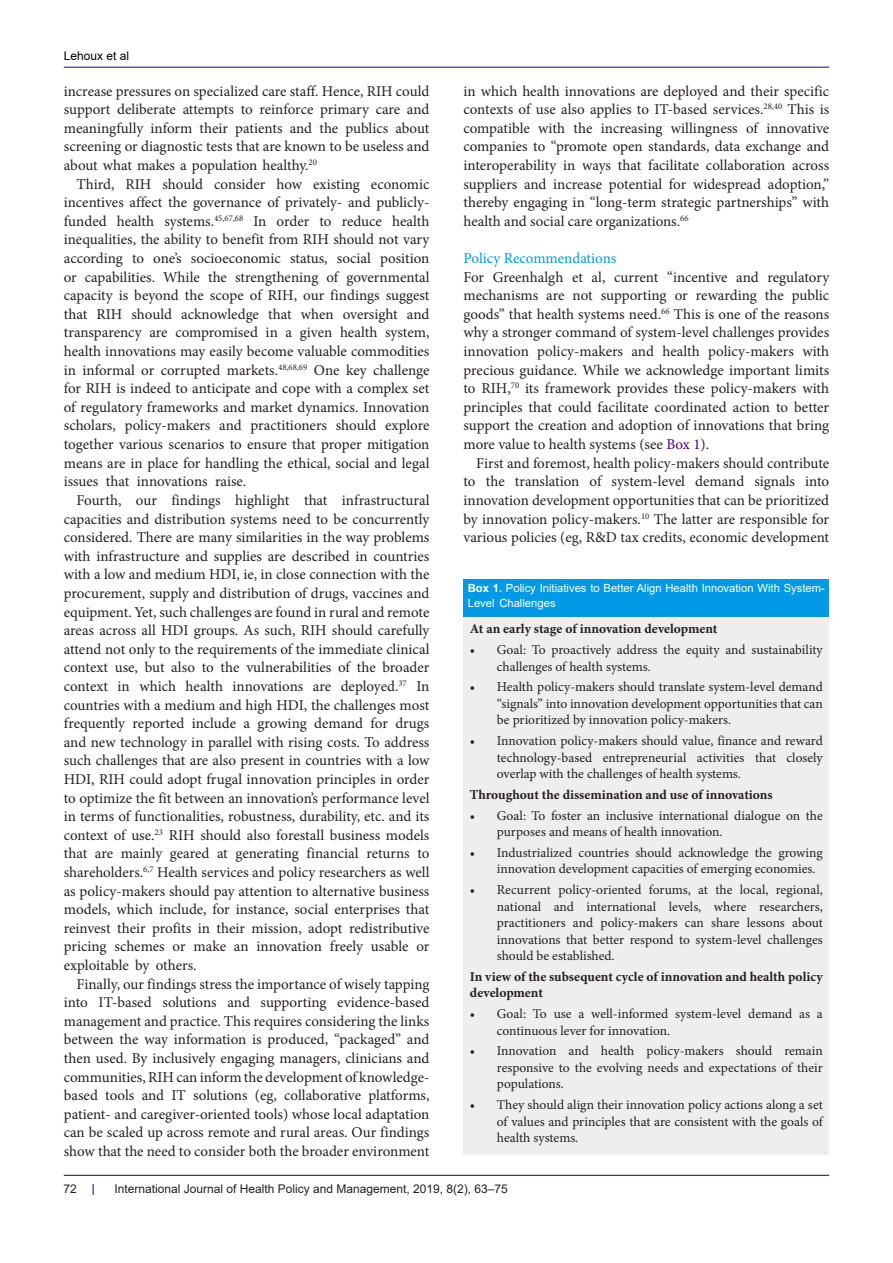
<style>
.page{position:relative;width:893px;height:1263px;background:#fff}
.page>*{position:absolute;margin:0;border:0;box-sizing:border-box;transform-origin:0 0}
.t1{font:15px/18.6px "Minion Pro";color:#231f20;text-align:justify}
.heading_3{font:15px "Minion Pro";color:#0099e5}
.t2{font:13.5px/16.5px "Minion Pro";color:#231f20;text-align:justify}
.t3{font:700 13.5px/16.5px "Minion Pro";color:#231f20}
.t4{font:12px "Arial";color:#231f20}
.t5{font:12px "Arial";color:#000001}
.t6{font:11.25px/15px "Arial";color:#fff}
.s1{color:#4b0082}
.s2{font-weight:700}
</style>
<div class="page">
<hr style="left:64px;top:67px;width:765px;height:1px;background:#190066">
<hr style="left:64px;top:1175px;width:765px;height:1px;background:#190066">
<div style="left:463px;top:617px;width:366px;height:538px;background:#eee"></div>
<div style="left:463px;top:580px;width:366px;height:37px;background:#0099e5"></div>
<p class="t5" style="left:64px;top:48px;width:67px">Lehoux et al</p>
<p class="t1" style="left:64px;top:82px;width:367px">increase pressures on specialized care staff. Hence, RIH could support deliberate attempts to reinforce primary care and meaningfully inform their patients and the publics about screening or diagnostic tests that are known to be useless and about what makes a population healthy.<sup>20</sup></p>
<p class="t1" style="left:64px;top:175px;width:367px;text-indent:13px">Third, RIH should consider how existing economic incentives affect the governance of privately- and publicly&shy;funded health systems.<sup>45,67,68</sup> In order to reduce health inequalities, the ability to benefit from RIH should not vary according to one’s socioeconomic status, social position or capabilities. While the strengthening of governmental capacity is beyond the scope of RIH, our findings suggest that RIH should acknowledge that when oversight and transparency are compromised in a given health system, health innovations may easily become valuable commodities in informal or corrupted markets.<sup>48,68,69</sup> One key challenge for RIH is indeed to anticipate and cope with a complex set of regulatory frameworks and market dynamics. Innovation scholars, policy-makers and practitioners should explore together various scenarios to ensure that proper mitigation means are in place for handling the ethical, social and legal issues that innovations raise.</p>
<p class="t1" style="left:64px;top:491px;width:367px;text-indent:13px">Fourth, our findings highlight that infrastructural capacities and distribution systems need to be concurrently considered. There are many similarities in the way problems with infrastructure and supplies are described in countries with a low and medium HDI, ie, in close connection with the procurement, supply and distribution of drugs, vaccines and equipment. Yet, such challenges are found in rural and remote areas across all HDI groups. As such, RIH should carefully attend not only to the requirements of the immediate clinical context use, but also to the vulnerabilities of the broader context in which health innovations are deployed.<sup>37</sup> In countries with a medium and high HDI, the challenges most frequently reported include a growing demand for drugs and new technology in parallel with rising costs. To address such challenges that are also present in countries with a low HDI, RIH could adopt frugal innovation principles in order to optimize the fit between an innovation’s performance level in terms of functionalities, robustness, durability, etc. and its context of use.<sup>23</sup> RIH should also forestall business models that are mainly geared at generating financial returns to shareholders.<sup>6,7</sup> Health services and policy researchers as well as policy-makers should pay attention to alternative business models, which include, for instance, social enterprises that reinvest their profits in their mission, adopt redistributive pricing schemes or make an innovation freely usable or exploitable by others.</p>
<p class="t1" style="left:64px;top:974px;width:367px;text-indent:13px">Finally, our findings stress the importance of wisely tapping into IT-based solutions and supporting evidence-based management and practice. This requires considering the links between the way information is produced, “packaged” and then used. By inclusively engaging managers, clinicians and communities, RIHcan inform the development of knowledge&shy;based tools and IT solutions (eg, collaborative platforms, patient- and caregiver-oriented tools) whose local adaptation can be scaled up across remote and rural areas. Our findings show that the need to consider both the broader environment</p>
<p class="t1" style="left:463px;top:82px;width:367px">in which health innovations are deployed and their specific contexts of use also applies to IT-based services.<sup>28,40</sup> This is compatible with the increasing willingness of innovative companies to “promote open standards, data exchange and interoperability in ways that facilitate collaboration across suppliers and increase potential for widespread adoption,” thereby engaging in “long-term strategic partnerships” with health and social care organizations.<sup>66</sup></p>
<p class="heading_3" style="left:463px;top:248px;width:154px">Policy Recommendations</p>
<p class="t1" style="left:463px;top:268px;width:367px">For Greenhalgh et al, current “incentive and regulatory mechanisms are not supporting or rewarding the public goods” that health systems need.<sup>66</sup> This is one of the reasons why a stronger command of system-level challenges provides innovation policy-makers and health policy-makers with precious guidance. While we acknowledge important limits to RIH,<sup>70</sup> its framework provides these policy-makers with principles that could facilitate coordinated action to better support the creation and adoption of innovations that bring more value to health systems (see <span class="s1">Box 1</span>).</p>
<p class="t1" style="left:463px;top:454px;width:367px;text-indent:13px">First and foremost, health policy-makers should contribute to the translation of system-level demand signals into innovation development opportunities that can be prioritized by innovation policy-makers.<sup>10</sup> The latter are responsible for various policies (eg, R&amp;D tax credits, economic development</p>
<p class="t6" style="left:468px;top:581px;width:359px"><span class="s2">Box 1.</span> Policy Initiatives to Better Align Health Innovation With System-<br>Level Challenges</p>
<p class="t3" style="left:470px;top:621px;width:249px">At an early stage of innovation development</p>
<p class="t2" style="left:497px;top:642px;width:327px;text-indent:-27px">• Goal: To proactively address the equity and sustainability challenges of health systems.</p>
<p class="t2" style="left:497px;top:679px;width:327px;text-indent:-27px">• Health policy-makers should translate system-level demand “signals” into innovation development opportunities that can be prioritized by innovation policy-makers.</p>
<p class="t2" style="left:497px;top:733px;width:327px;text-indent:-27px">• Innovation policy-makers should value, finance and reward technology-based entrepreneurial activities that closely overlap with the challenges of health systems.</p>
<p class="t3" style="left:470px;top:786px;width:304px">Throughout the dissemination and use of innovations</p>
<p class="t2" style="left:497px;top:807px;width:327px;text-indent:-27px">• Goal: To foster an inclusive international dialogue on the purposes and means of health innovation.</p>
<p class="t2" style="left:497px;top:844px;width:327px;text-indent:-27px">• Industrialized countries should acknowledge the growing innovation development capacities of emerging economies.</p>
<p class="t2" style="left:497px;top:882px;width:327px;text-indent:-27px">• Recurrent policy-oriented forums, at the local, regional, national and international levels, where researchers, practitioners and policy-makers can share lessons about innovations that better respond to system-level challenges should be established.</p>
<p class="t3" style="left:470px;top:968px;width:354px">In view of the subsequent cycle of innovation and health policy development</p>
<p class="t2" style="left:497px;top:1006px;width:327px;text-indent:-27px">• Goal: To use a well-informed system-level demand as a continuous lever for innovation.</p>
<p class="t2" style="left:497px;top:1043px;width:327px;text-indent:-27px">• Innovation and health policy-makers should remain responsive to the evolving needs and expectations of their populations.</p>
<p class="t2" style="left:497px;top:1097px;width:327px;text-indent:-27px">• They should align their innovation policy actions along a set of values and principles that are consistent with the goals of health systems.</p>
<p class="t4" style="left:64px;top:1180px;width:15px">72</p>
<p class="t4" style="left:114px;top:1180px;width:395px">International Journal of Health Policy and Management, 2019, 8(2), 63–75</p>
</div>
